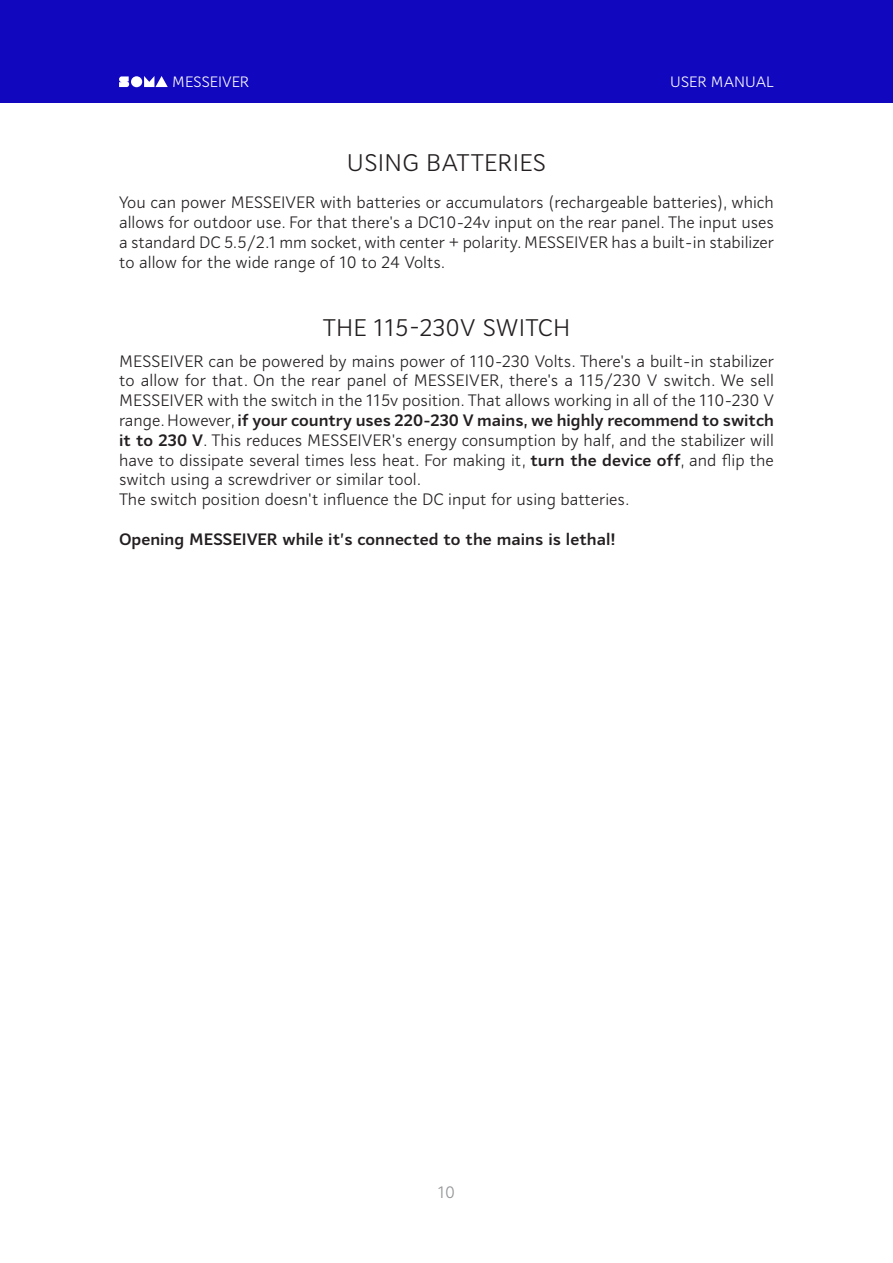
<style>
.page{position:relative;width:893px;height:1263px;background:#fff}
.page>*{position:absolute;margin:0;border:0;box-sizing:border-box;transform-origin:0 0}
.zagl{font:300 24px "Mediator";letter-spacing:.01em;color:#231f20}
.text{font:300 16.5px/19.8px "Mediator";color:#231f20;text-align:justify}
.text-2{font:700 16.5px "Mediator";color:#231f20}
.t1{font:300 16.5px "Mediator";color:#939598}
.t2{font:300 15px "Mediator";color:#fff}
.s1{font-weight:700}
</style>
<div class="page">
<div style="left:0;top:0;width:893px;height:103px;background:#1107be"></div>
<svg style="left:144px;top:76px;width:24px;height:11px"></svg>
<svg style="left:119px;top:76px;width:10px;height:11px"></svg>
<div style="left:131px;top:76px;width:11px;height:11px;background:#fff;border-radius:50%"></div>
<p class="t2" style="left:172px;top:72px;width:78px">MESSEIVER</p>
<p class="t2" style="left:670px;top:72px;width:105px">USER MANUAL</p>
<p class="zagl" style="left:347px;top:147px;width:201px">USING BATTERIES</p>
<p class="text" style="left:119px;top:192px;width:656px">You can power MESSEIVER with batteries or accumulators (rechargeable batteries), which allows for outdoor use. For that there's a DC10-24v input on the rear panel. The input uses a standard DC 5.5/2.1 mm socket,with center + polarity. MESSEIVER has a built-in stabilizer to allow for the wide range of 10 to 24 Volts.</p>
<p class="zagl" style="left:323px;top:312px;width:249px">THE 115-230V SWITCH</p>
<p class="text" style="left:119px;top:351px;width:656px">MESSEIVER can be powered by mains power of 110-230 Volts. There's a built-in stabilizer to allow for that. On the rear panel of MESSEIVER, there's a 115/230 V switch. We sell MESSEIVER with the switch in the 115v position. That allows working in all of the 110-230 V range. However, <span class="s1">if your country uses 220-230 V mains, we highly recommend to switch it to 230 V</span>. This reduces MESSEIVER's energy consumption by half, and the stabilizer will have to dissipate several times less heat. For making it, <span class="s1">turn the device off</span>, and flip the switch using a screwdriver or similar tool.</p>
<p class="text" style="left:119px;top:489px;width:509px">The switch position doesn't influence the DC input for using batteries.</p>
<p class="text-2" style="left:119px;top:529px;width:498px">Opening MESSEIVER while it’s connected to the mains is lethal!</p>
<p class="t1" style="left:438px;top:1182px;width:19px">10</p>
</div>
